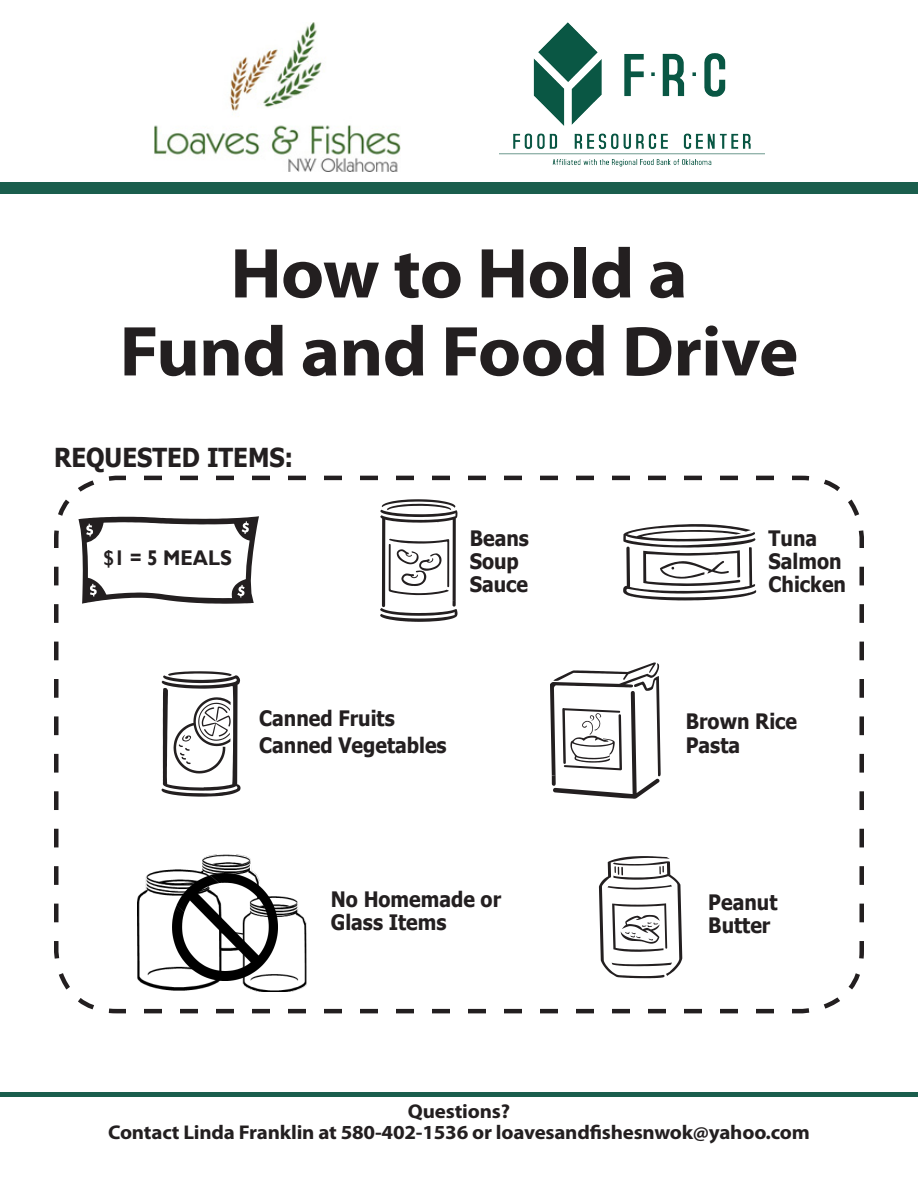
<style>
.page{position:relative;width:918px;height:1188px;background:#fff}
.page>*{position:absolute;margin:0;border:0;box-sizing:border-box;transform-origin:0 0}
.t1{font:700 71.25px "Myriad Pro";letter-spacing:-.01em;color:#231f20;scale:1.05 1}
.t2{font:700 26.1px "Tahoma";color:#231f20;scale:.92 1}
.t3{font:700 21.3px/27px "Tahoma";color:#231f20;scale:.92 1}
.t4{font:700 21.3px "Gill Sans";color:#231f20;scale:.92 1}
.t5{font:700 19.95px "Myriad Pro";letter-spacing:-.01em;color:#231f20;scale:1.05 1}
.s1{color:#fff}
</style>
<div class="page">
<svg style="left:113px;top:475px;width:751px;height:539px"></svg>
<svg style="left:54px;top:476px;width:729px;height:538px"></svg>
<img style="left:138px;top:855px;width:168px;height:136px">
<img style="left:172px;top:874px;width:105px;height:106px">
<div style="left:0;top:182px;width:918px;height:12px;background:#1a5e4d"></div>
<div style="left:0;top:1092px;width:918px;height:5px;background:#1a5e4d"></div>
<img style="left:154px;top:22px;width:247px;height:150px">
<img style="left:499px;top:22px;width:265px;height:144px">
<p class="t1" style="left:230px;top:227px;width:437px">How to Hold a</p>
<p class="t1" style="left:119px;top:305px;width:648px">Fund and Food Drive</p>
<p class="t2" style="left:54px;top:439px;width:262px">REQUESTED ITEMS:</p>
<p class="t4" style="left:104px;top:545px;width:141px">$1 = 5 MEALS</p>
<p class="t3" style="left:470px;top:523px;width:66px">Beans</p>
<p class="t3" style="left:470px;top:546px;width:55px">Soup</p>
<p class="t3" style="left:470px;top:570px;width:76px">Sauce<span class="s1">s</span></p>
<p class="t3" style="left:259px;top:703px;width:205px">Canned Fruits<br>Canned Vegetables</p>
<p class="t3" style="left:331px;top:886px;width:187px;line-height:23.4px">No Homemade or<br>Glass Items</p>
<p class="t3" style="left:769px;top:523px;width:54px">Tuna</p>
<p class="t3" style="left:769px;top:546px;width:81px">Salmon</p>
<p class="t3" style="left:769px;top:570px;width:86px">Chicken</p>
<p class="t3" style="left:686px;top:707px;width:123px">Brown Rice</p>
<p class="t3" style="left:686px;top:730px;width:61px">Pasta</p>
<p class="t3" style="left:708px;top:887px;width:77px">Peanut</p>
<p class="t3" style="left:708px;top:911px;width:69px">Butter</p>
<p class="t5" style="left:408px;top:1099px;width:99px">Questions?</p>
<p class="t5" style="left:108px;top:1120px;width:670px">Contact Linda Franklin at 580-402-1536 or loavesandfishesnwok@yahoo.com</p>
</div>
